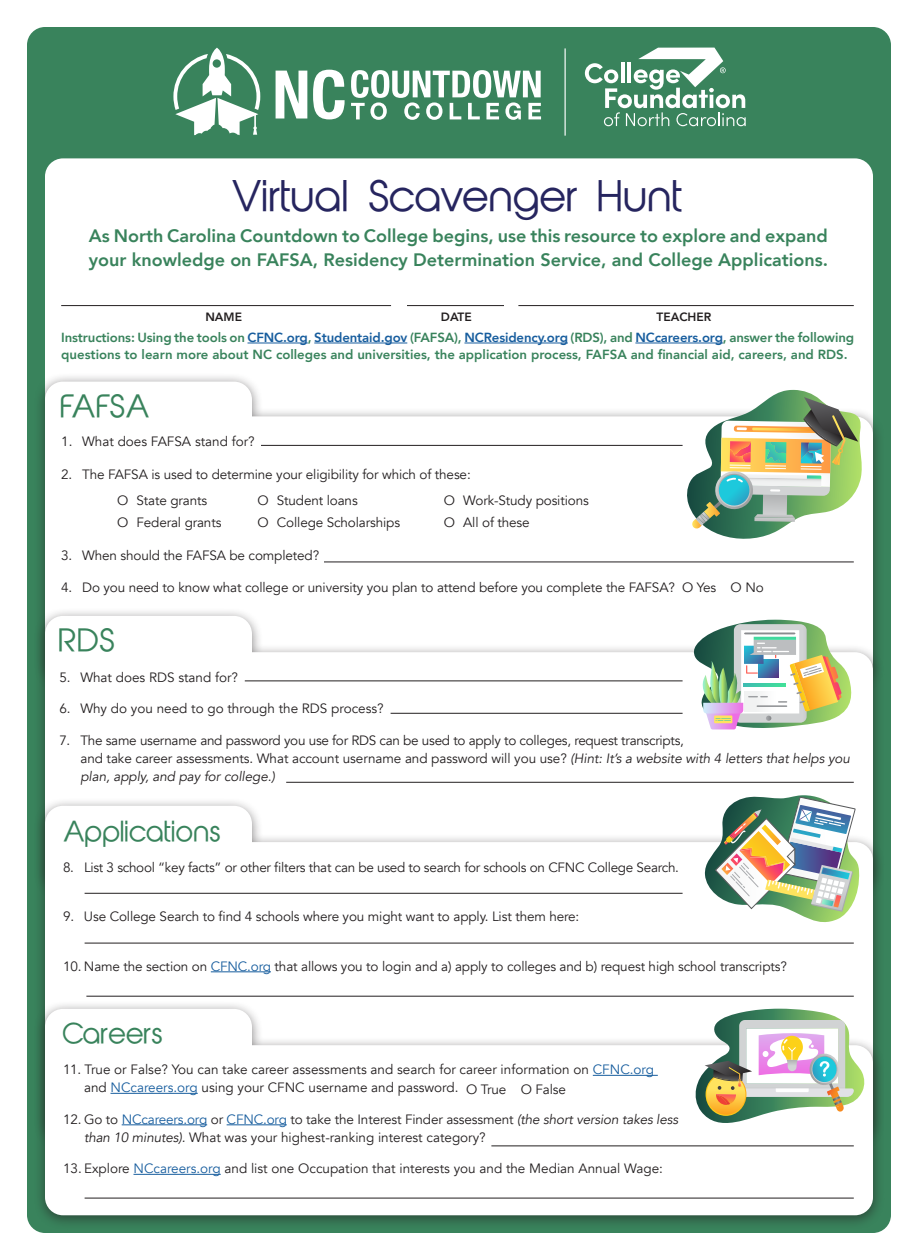
<style>
.page{position:relative;width:918px;height:1260px;background:#fff}
.page>*{position:absolute;margin:0;border:0;box-sizing:border-box;transform-origin:0 0}
.t1{font:40.5px "Abeatby Kai";letter-spacing:-.005em;color:#26255f}
.t2{font:30px "Abeatby Kai";letter-spacing:.005em;color:#39835c}
.t3{font:27px "Abeatby Kai";color:#39835c}
.t4{font:800 18px/24px "Avenir";color:#39835c}
.t5{font:13.5px/18px "Avenir";letter-spacing:-.01em;color:#231f20}
.t6{font:800 13.2px/16.5px "Avenir";letter-spacing:-.01em;color:#39835c}
.t7{font:800 12px "Avenir";color:#231f20}
.s1{color:#175d9e}
.s2{font-style:italic}
</style>
<div class="page">
<div style="left:27px;top:27px;width:864px;height:1206px;background:#39835c;border-radius:18px"></div>
<div style="left:45px;top:158px;width:828px;height:637px;background:#fff;border-radius:18px"></div>
<div style="left:33px;top:373px;width:851px;height:321px;background:#231f20;opacity:.6"></div>
<div style="left:45px;top:416px;width:828px;height:263px;background:#fff;border-radius:18px"></div>
<div style="left:45px;top:382px;width:207px;height:86px;background:#fff;border-radius:18px"></div>
<div style="left:33px;top:607px;width:851px;height:295px;background:#231f20;opacity:.6"></div>
<div style="left:45px;top:652px;width:828px;height:236px;background:#fff;border-radius:18px"></div>
<div style="left:45px;top:616px;width:207px;height:86px;background:#fff;border-radius:18px"></div>
<div style="left:33px;top:797px;width:851px;height:356px;background:#231f20;opacity:.6"></div>
<div style="left:45px;top:842px;width:828px;height:296px;background:#fff;border-radius:18px"></div>
<div style="left:45px;top:806px;width:207px;height:86px;background:#fff;border-radius:18px"></div>
<div style="left:33px;top:1000px;width:851px;height:230px;background:#231f20;opacity:.6"></div>
<div style="left:45px;top:1045px;width:828px;height:170px;background:#fff;border-radius:18px"></div>
<div style="left:45px;top:1009px;width:207px;height:86px;background:#fff;border-radius:18px"></div>
<hr style="left:248px;top:343px;width:60px;height:1px;background:#175d9e">
<hr style="left:314px;top:343px;width:93px;height:1px;background:#175d9e">
<hr style="left:464px;top:343px;width:104px;height:1px;background:#175d9e">
<hr style="left:635px;top:343px;width:88px;height:1px;background:#175d9e">
<hr style="left:61px;top:305px;width:330px;height:1px;background:#231f20">
<hr style="left:407px;top:305px;width:97px;height:1px;background:#231f20">
<hr style="left:518px;top:305px;width:336px;height:1px;background:#231f20">
<hr style="left:245px;top:681px;width:438px;height:1px;background:#231f20">
<hr style="left:391px;top:713px;width:292px;height:1px;background:#231f20">
<hr style="left:286px;top:782px;width:568px;height:1px;background:#231f20">
<hr style="left:211px;top:972px;width:60px;height:1px;background:#175d9e">
<svg style="left:585px;top:48px;width:161px;height:78px"></svg>
<svg style="left:276px;top:71px;width:31px;height:48px"></svg>
<svg style="left:313px;top:70px;width:32px;height:49px"></svg>
<svg style="left:351px;top:70px;width:190px;height:50px"></svg>
<svg style="left:173px;top:48px;width:87px;height:87px"></svg>
<hr style="left:565px;top:48px;width:1px;height:88px;background:#fff">
<svg style="left:693px;top:620px;width:160px;height:110px"></svg>
<hr style="left:744px;top:633px;width:51px;height:1px;background:#898b8e">
<svg style="left:704px;top:780px;width:171px;height:148px"></svg>
<img style="left:686px;top:390px;width:178px;height:149px">
<hr style="left:85px;top:943px;width:769px;height:1px;background:#231f20">
<hr style="left:85px;top:1198px;width:769px;height:1px;background:#231f20">
<hr style="left:85px;top:893px;width:598px;height:1px;background:#231f20">
<hr style="left:86px;top:996px;width:768px;height:1px;background:#231f20">
<hr style="left:593px;top:1075px;width:65px;height:1px;background:#175d9e">
<hr style="left:111px;top:1093px;width:87px;height:1px;background:#175d9e">
<hr style="left:122px;top:1125px;width:85px;height:1px;background:#175d9e">
<hr style="left:227px;top:1125px;width:60px;height:1px;background:#175d9e">
<hr style="left:134px;top:1174px;width:87px;height:1px;background:#175d9e">
<svg style="left:695px;top:1009px;width:170px;height:114px"></svg>
<hr style="left:491px;top:1146px;width:363px;height:1px;background:#231f20">
<hr style="left:261px;top:445px;width:422px;height:1px;background:#231f20">
<hr style="left:324px;top:562px;width:530px;height:1px;background:#231f20">
<p class="t1" style="left:232px;top:180px;width:454px">Virtual Scavenger Hunt</p>
<p class="t4" style="left:89px;top:224px;width:741px">As North Carolina Countdown to College begins, use this resource to explore and expand your knowledge on FAFSA, Residency Determination Service, and College Applications.</p>
<p class="t7" style="left:205px;top:308px;width:38px">NAME</p>
<p class="t7" style="left:441px;top:308px;width:32px">DATE</p>
<p class="t7" style="left:657px;top:308px;width:56px">TEACHER</p>
<p class="t6" style="left:61px;top:329px;width:794px">Instructions: Using the tools on <span class="s1">CFNC.org</span>, <span class="s1">Studentaid.gov</span> (FAFSA), <span class="s1">NCResidency.org</span> (RDS), and <span class="s1">NCcareers.org</span>, answer the following questions to learn more about NC colleges and universities, the application process, FAFSA and financial aid, careers, and RDS.</p>
<p class="t2" style="left:61px;top:394px;width:91px">FAFSA</p>
<p class="t5" style="left:61px;top:433px;width:195px">1. What does FAFSA stand for?</p>
<p class="t5" style="left:61px;top:466px;width:411px">2. The FAFSA is used to determine your eligibility for which of these:</p>
<p class="t5" style="left:117px;top:491px;width:92px">O State grants</p>
<p class="t5" style="left:117px;top:514px;width:106px">O Federal grants</p>
<p class="t5" style="left:257px;top:491px;width:102px">O Student loans</p>
<p class="t5" style="left:257px;top:514px;width:144px">O College Scholarships</p>
<p class="t5" style="left:444px;top:491px;width:147px">O Work-Study positions</p>
<p class="t5" style="left:444px;top:514px;width:88px">O All of these</p>
<p class="t5" style="left:61px;top:547px;width:259px">3. When should the FAFSA be completed?</p>
<p class="t5" style="left:61px;top:578px;width:704px">4. Do you need to know what college or university you plan to attend before you complete the FAFSA? O Yes O No</p>
<p class="t2" style="left:59px;top:628px;width:58px">RDS</p>
<p class="t5" style="left:59px;top:668px;width:180px">5. What does RDS stand for?</p>
<p class="t5" style="left:59px;top:700px;width:326px">6. Why do you need to go through the RDS process?</p>
<p class="t5" style="left:80px;top:731px;width:771px;text-indent:-21px">7. The same username and password you use for RDS can be used to apply to colleges, request transcripts,<br>and take career assessments. What account username and password will you use? <span class="s2">(Hint: It’s a website with 4 letters that helps you plan, apply, and pay for college.)</span></p>
<p class="t3" style="left:63px;top:820px;width:160px">Applications</p>
<p class="t5" style="left:63px;top:858px;width:618px">8. List 3 school “key facts” or other filters that can be used to search for schools on CFNC College Search.</p>
<p class="t5" style="left:63px;top:908px;width:518px">9. Use College Search to find 4 schools where you might want to apply. List them here:</p>
<p class="t5" style="left:63px;top:957px;width:725px">10. Name the section on <span class="s1">CFNC.org</span> that allows you to login and a) apply to colleges and b) request high school transcripts?</p>
<p class="t3" style="left:63px;top:1023px;width:102px">Careers</p>
<p class="t5" style="left:84px;top:1061px;width:572px;text-indent:-21px">11. True or False? You can take career assessments and search for career information on <span class="s1">CFNC.org </span>and <span class="s1">NCcareers.org</span> using your CFNC username and password. O True O False</p>
<p class="t5" style="left:84px;top:1110px;width:596px;text-indent:-21px">12. Go to <span class="s1">NCcareers.org</span> or <span class="s1">CFNC.org</span> to take the Interest Finder assessment <span class="s2">(the short version takes less than 10 minutes).</span> What was your highest-ranking interest category?</p>
<p class="t5" style="left:63px;top:1160px;width:602px">13. Explore <span class="s1">NCcareers.org</span> and list one Occupation that interests you and the Median Annual Wage:</p>
</div>
